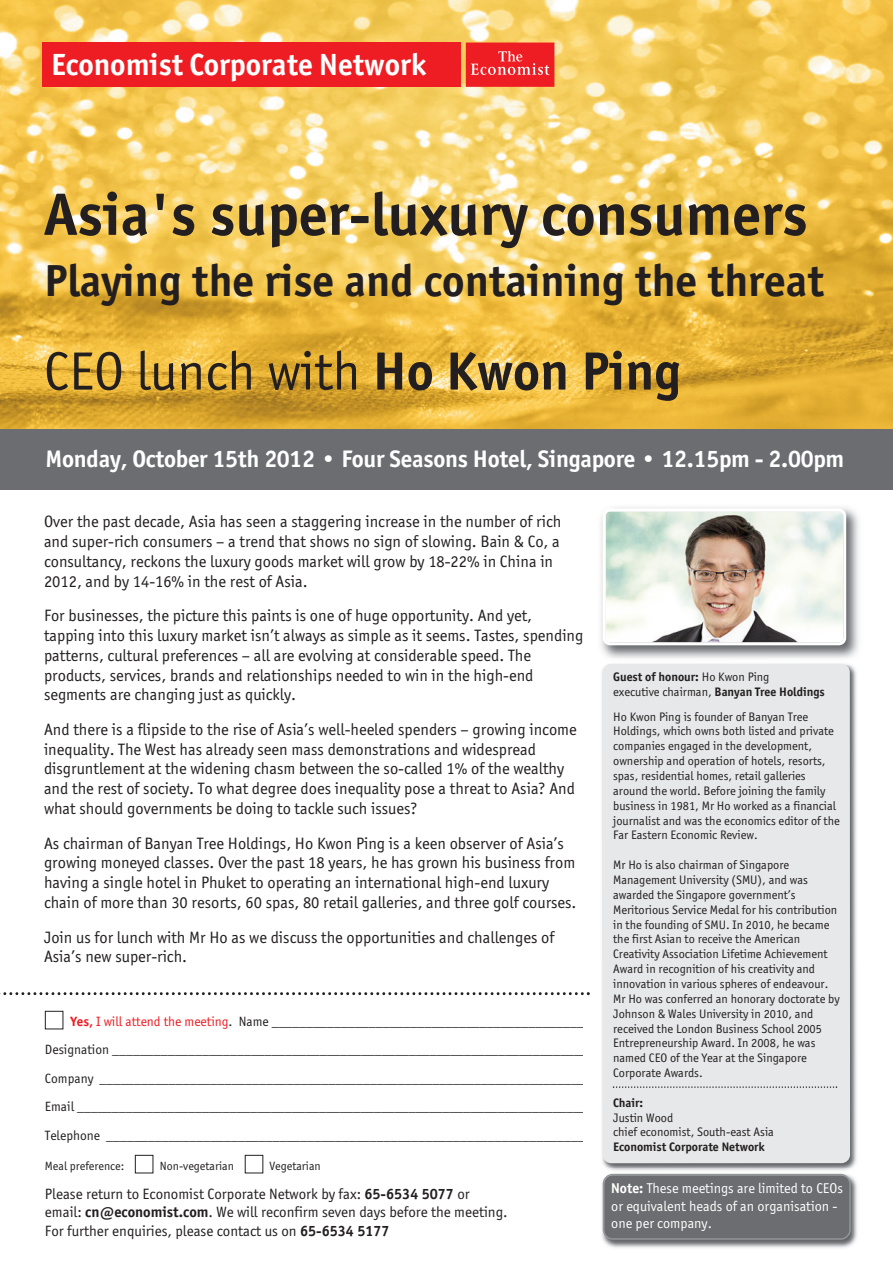
<style>
.page{position:relative;width:893px;height:1263px;background:#fff}
.page>*{position:absolute;margin:0;border:0;box-sizing:border-box;transform-origin:0 0}
.t1{font:700 60px "Officina San ITC";color:#231f20}
.t2{font:54px "Officina San ITC";color:#231f20}
.t3{font:700 45px "Officina San ITC";color:#231f20}
.t4{font:700 30.75px "Officina San ITC";color:#fff}
.t5{font:700 24px "Officina San ITC";letter-spacing:-.01em;color:#fff}
.t6{font:16.5px/19.8px "Officina San ITC";color:#231f20}
.t7{font:15px/18.3px "Officina San ITC";color:#231f20}
.t8{font:14.25px/17.2px "Officina San ITC";color:#fff}
.t9{font:13.5px/28.5px "Officina San ITC";color:#231f20}
.t10{font:12.3px/14.9px "Officina San ITC";color:#231f20}
.t11{font:700 12.3px/15.1px "Officina San ITC";color:#231f20}
.t12{font:12px "Officina San ITC";color:#231f20}
.s1{font-weight:700}
.s2{color:#fff}
.s3{font-weight:700;color:#ee1d23}
.s4{color:#ee1d23}
.s5{font-weight:400}
</style>
<div class="page">
<img style="left:0;top:0;width:893px;height:429px">
<div style="left:466px;top:43px;width:88px;height:44px;background:#ee1d23"></div>
<svg style="left:471px;top:51px;width:78px;height:24px"></svg>
<div style="left:43px;top:43px;width:418px;height:44px;background:#ee1d23"></div>
<div style="left:0;top:429px;width:893px;height:61px;background:#6c6d70"></div>
<img style="left:602px;top:665px;width:255px;height:503px">
<div style="left:603px;top:664px;width:247px;height:499px;background:#e7e8e9;border-radius:9px"></div>
<img style="left:602px;top:1176px;width:255px;height:72px">
<svg style="left:603px;top:1174px;width:248px;height:66px;background:#6e7073"></svg>
<svg style="left:613px;top:1086px;width:224px;height:2px"></svg>
<svg style="left:0;top:992px;width:590px;height:3px"></svg>
<img style="left:601px;top:507px;width:258px;height:158px">
<img style="left:607px;top:664px;width:239px;height:1px">
<svg style="left:603px;top:508px;width:243px;height:137px"></svg>
<h3 class="t4" style="left:51px;top:46px;width:377px">Economist Corporate Network</h3>
<h1 class="t1" style="left:44px;top:179px;width:765px">Asia's super-luxury consumers</h1>
<h3 class="t3" style="left:44px;top:254px;width:782px">Playing the rise and containing the threat</h3>
<h2 class="t2" style="left:44px;top:339px;width:639px">CEO lunch with <span class="s1">Ho Kwon Ping</span></h2>
<h3 class="t5" style="left:46px;top:444px;width:800px">Monday, October 15th 2012 • Four Seasons Hotel, Singapore • 12.15pm - 2.00pm</h3>
<p class="t6" style="left:44px;top:512px;width:519px">Over the past decade, Asia has seen a staggering increase in the number of rich and super-rich consumers – a trend that shows no sign of slowing. Bain &amp; Co, a consultancy, reckons the luxury goods market will grow by 18-22% in China in 2012, and by 14-16% in the rest of Asia.</p>
<p class="t6" style="left:44px;top:606px;width:541px">For businesses, the picture this paints is one of huge opportunity. And yet, tapping into this luxury market isn’t always as simple as it seems. Tastes, spending patterns, cultural preferences – all are evolving at considerable speed. The products, services, brands and relationships needed to win in the high-end segments are changing just as quickly.</p>
<p class="t6" style="left:44px;top:719px;width:534px">And there is a flipside to the rise of Asia’s well-heeled spenders – growing income inequality. The West has already seen mass demonstrations and widespread disgruntlement at the widening chasm between the so-called 1% of the wealthy and the rest of society. To what degree does inequality pose a threat to Asia? And what should governments be doing to tackle such issues?</p>
<p class="t6" style="left:44px;top:833px;width:534px">As chairman of Banyan Tree Holdings, Ho Kwon Ping is a keen observer of Asia’s growing moneyed classes. Over the past 18 years, he has grown his business from having a single hotel in Phuket to operating an international high-end luxury chain of more than 30 resorts, 60 spas, 80 retail galleries, and three golf courses.</p>
<p class="t6" style="left:44px;top:927px;width:512px">Join us for lunch with Mr Ho as we discuss the opportunities and challenges of<br>Asia’s new super-rich.</p>
<p class="t9" style="left:45px;top:1007px;width:549px"><span class="s2">■</span> <span class="s3">Yes,</span> <span class="s4">I will attend the meeting</span>. Name ______________________________________________ Designation _____________________________________________________________________ Company _______________________________________________________________________ Email __________________________________________________________________________ Telephone _____________________________________________________________________</p>
<p class="t12" style="left:45px;top:1158px;width:277px">Meal preference: <span class="s2">■</span> Non-vegetarian <span class="s2">■</span> Vegetarian</p>
<p class="t7" style="left:45px;top:1185px;width:464px">Please return to Economist Corporate Network by fax: <span class="s1">65-6534 5077</span> or email: <span class="s1">cn@economist.com</span>. We will reconfirm seven days before the meeting.<br>For further enquiries, please contact us on <span class="s1">65-6534 5177</span></p>
<p class="t11" style="left:613px;top:669px;width:213px">Guest of honour: <span class="s5">Ho Kwon Ping<br>executive chairman,</span> Banyan Tree Holdings</p>
<p class="t10" style="left:613px;top:709px;width:228px">Ho Kwon Ping is founder of Banyan Tree Holdings, which owns both listed and private companies engaged in the development, ownership and operation of hotels, resorts, spas, residential homes, retail galleries around the world. Before joining the family business in 1981, Mr Ho worked as a financial journalist and was the economics editor of the Far Eastern Economic Review.</p>
<p class="t10" style="left:613px;top:857px;width:228px">Mr Ho is also chairman of Singapore Management University (SMU), and was awarded the Singapore government’s Meritorious Service Medal for his contribution in the founding of SMU. In 2010, he became the first Asian to receive the American Creativity Association Lifetime Achievement Award in recognition of his creativity and innovation in various spheres of endeavour.<br>Mr Ho was conferred an honorary doctorate by Johnson &amp; Wales University in 2010, and received the London Business School 2005<br>Entrepreneurship Award. In 2008, he was named CEO of the Year at the Singapore Corporate Awards.</p>
<p class="t11" style="left:613px;top:1095px;width:32px">Chair:</p>
<p class="t10" style="left:613px;top:1110px;width:162px">Justin Wood<br>chief economist, South-east Asia</p>
<p class="t11" style="left:613px;top:1139px;width:153px">Economist Corporate Network</p>
<p class="t8" style="left:611px;top:1179px;width:233px"><span class="s1">Note:</span> These meetings are limited to CEOs or equivalent heads of an organisation - one per company.</p>
</div>
